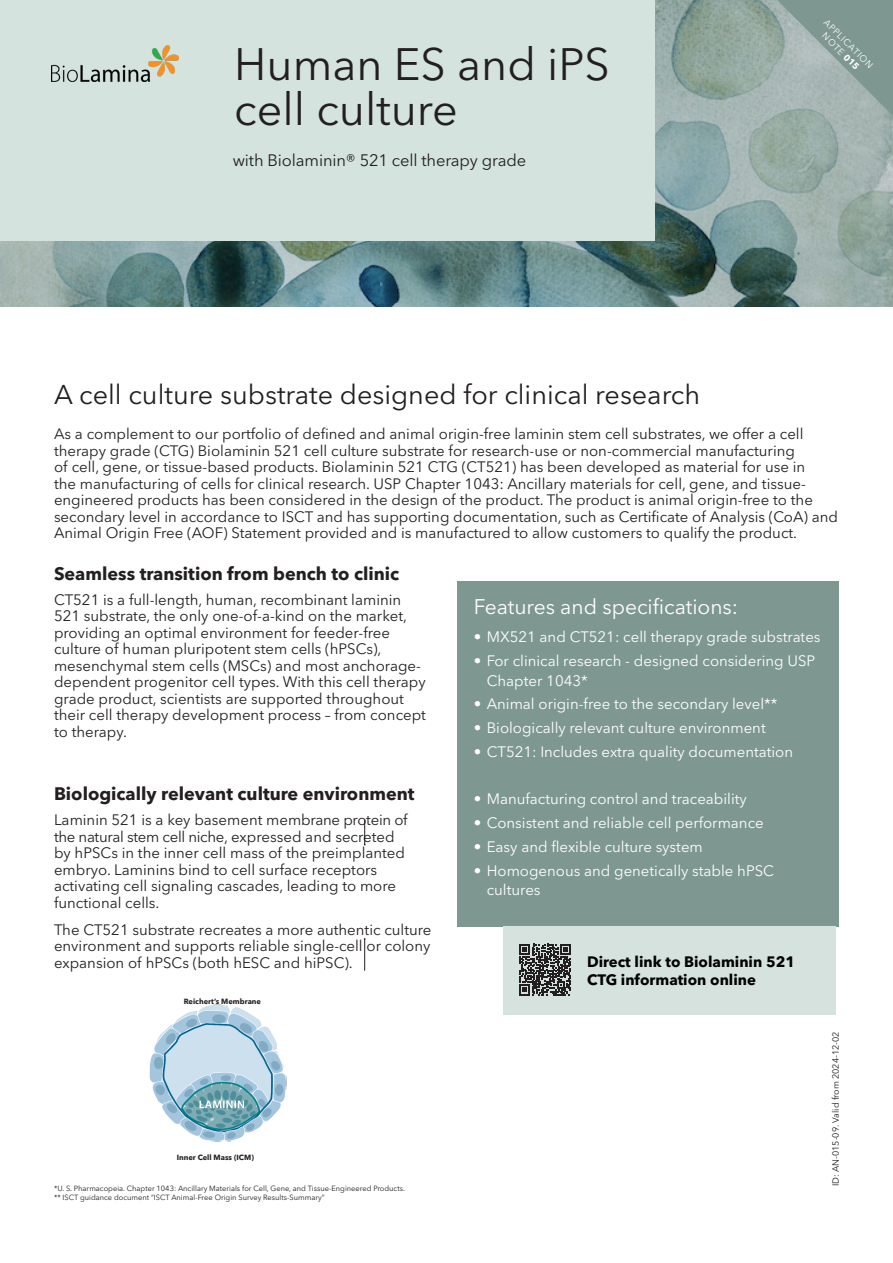
<style>
.page{position:relative;width:893px;height:1263px;background:#fff}
.page>*{position:absolute;margin:0;border:0;box-sizing:border-box;transform-origin:0 0}
.t1{font:45px/45px "Avenir Next Cyr";color:#231f20}
.Heading{font:27px "Avenir Next Cyr";color:#231f20}
.Heading-2{font:21px "Avenir Next Cyr";color:#fff}
.Heading-3{font:700 18px "Avenir Next Cyr";color:#231f20}
.H_Sub{font:16.5px "Avenir Next Cyr";letter-spacing:-.01em;color:#231f20}
.Heading-4{font:15px/16.5px "Avenir Next Cyr";color:#231f20}
.t2{font:15px/19.5px "Avenir Next Cyr";color:#fff}
.t3{font:700 15px/18px "Avenir Next Cyr";color:#000}
.Footnotes{font:9px "Avenir Next Cyr";color:#231f20}
.Corner_mark{font:9px/10.8px "Avenir Next Cyr";color:#fff;text-align:center}
.Bread{font:7.5px "Avenir Next Cyr";color:#231f20}
.Bread-2{font:700 7.5px "Avenir Next Cyr";color:#231f20}
.s1{font-weight:700}
</style>
<div class="page">
<div style="left:457px;top:581px;width:382px;height:345px;background:#7e9791"></div>
<img style="left:149px;top:1004px;width:138px;height:138px">
<hr style="left:364px;top:939px;width:1px;height:32px;background:#231f20">
<svg style="left:364px;top:820px;width:2px;height:25px"></svg>
<div style="left:503px;top:926px;width:333px;height:89px;background:#d5e2de"></div>
<svg style="left:519px;top:944px;width:52px;height:51px"></svg>
<img style="left:0;top:0;width:893px;height:306px">
<div style="left:0;top:0;width:655px;height:241px;background:#d4e3de"></div>
<svg style="left:777px;top:0;width:116px;height:116px;background:#92a6a2"></svg>
<img style="left:51px;top:46px;width:128px;height:35px">
<h1 class="t1" style="left:234px;top:42px;width:377px">Human ES and iPS cell culture</h1>
<p class="H_Sub" style="left:233px;top:150px;width:295px">with Biolaminin® 521 cell therapy grade</p>
<p class="Heading" style="left:54px;top:378px;width:648px">A cell culture substrate designed for clinical research</p>
<p class="Corner_mark" style="left:829px;top:17px;width:67px;rotate:45deg">APPLICATION<br>NOTE <span class="s1">015</span></p>
<p class="Heading-4" style="left:54px;top:426px;width:786px">As a complement to our portfolio of defined and animal origin-free laminin stem cell substrates, we offer a cell therapy grade (CTG) Biolaminin 521 cell culture substrate for research-use or non-commercial manufacturing<br>of cell, gene, or tissue-based products. Biolaminin 521 CTG (CT521) has been developed as material for use in<br>the manufacturing of cells for clinical research. USP Chapter 1043: Ancillary materials for cell, gene, and tissue&shy;engineered products has been considered in the design of the product. The product is animal origin-free to the secondary level in accordance to ISCT and has supporting documentation, such as Certificate of Analysis (CoA) and Animal Origin Free (AOF) Statement provided and is manufactured to allow customers to qualify the product.</p>
<p class="Heading-3" style="left:54px;top:562px;width:347px">Seamless transition from bench to clinic</p>
<p class="Heading-4" style="left:54px;top:591px;width:373px">CT521 is a full-length, human, recombinant laminin 521 substrate, the only one-of-a-kind on the market, providing an optimal environment for feeder-free culture of human pluripotent stem cells (hPSCs), mesenchymal stem cells (MSCs) and most anchorage&shy;dependent progenitor cell types. With this cell therapy grade product, scientists are supported throughout their cell therapy development process – from concept to therapy.</p>
<p class="Heading-2" style="left:474px;top:594px;width:266px">Features and specifications:</p>
<p class="t2" style="left:474px;top:627px;width:348px">• MX521 and CT521: cell therapy grade substrates</p>
<p class="t2" style="left:487px;top:651px;width:330px;text-indent:-13px">• For clinical research - designed considering USP<br>Chapter 1043*</p>
<p class="t2" style="left:474px;top:694px;width:305px">• Animal origin-free to the secondary level**</p>
<p class="t2" style="left:474px;top:718px;width:293px">• Biologically relevant culture environment</p>
<p class="t2" style="left:474px;top:742px;width:321px">• CT521: Includes extra quality documentation</p>
<p class="t2" style="left:474px;top:789px;width:274px">• Manufacturing control and traceability</p>
<p class="t2" style="left:474px;top:813px;width:291px">• Consistent and reliable cell performance</p>
<p class="t2" style="left:474px;top:837px;width:230px">• Easy and flexible culture system</p>
<p class="t2" style="left:487px;top:861px;width:289px;text-indent:-13px">• Homogenous and genetically stable hPSC cultures</p>
<p class="Heading-3" style="left:54px;top:783px;width:362px">Biologically relevant culture environment</p>
<p class="Heading-4" style="left:54px;top:812px;width:355px">Laminin 521 is a key basement membrane protein of the natural stem cell niche, expressed and secreted by hPSCs in the inner cell mass of the preimplanted embryo. Laminins bind to cell surface receptors activating cell signaling cascades, leading to more functional cells.</p>
<p class="Heading-4" style="left:54px;top:921px;width:379px;text-align:justify">The CT521 substrate recreates a more authentic culture environment and supports reliable single-cell or colony expansion of hPSCs (both hESC and hiPSC).</p>
<p class="t3" style="left:587px;top:953px;width:210px">Direct link to Biolaminin 521<br>CTG information online</p>
<p class="Bread-2" style="left:184px;top:997px;width:79px">Reichert’s Membrane</p>
<p class="Bread-2" style="left:177px;top:1152px;width:79px">Inner Cell Mass (ICM)</p>
<p class="Bread" style="left:54px;top:1183px;width:353px">*U. S. Pharmacopeia. Chapter 1043: Ancillary Materials for Cell, Gene, and Tissue-Engineered Products.</p>
<p class="Bread" style="left:54px;top:1192px;width:272px">** ISCT guidance document “ISCT Animal-Free Origin Survey Results-Summary”</p>
<p class="Footnotes" style="left:830px;top:1186px;width:156px;rotate:-90deg">ID: AN-015-09. Valid from 2024-12-02</p>
</div>
